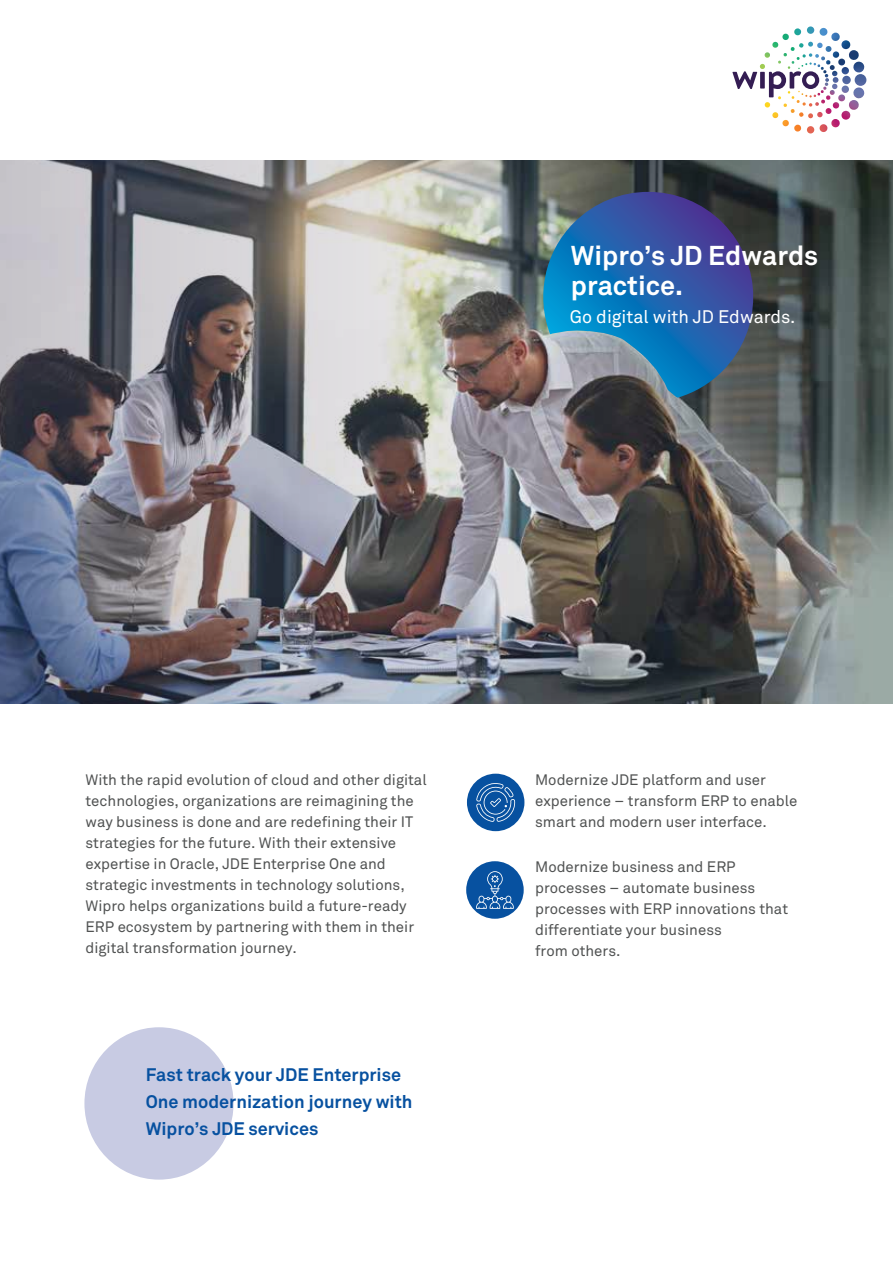
<style>
.page{position:relative;width:893px;height:1263px;background:#fff}
.page>*{position:absolute;margin:0;border:0;box-sizing:border-box;transform-origin:0 0}
.t1{font:700 27px/30px "Wipro Akkurat";color:#fff}
.t2{font:700 18px/27px "Wipro Akkurat";color:#0751a0}
.t3{font:18px "Wipro Akkurat";color:#fff}
.t4{font:15px/21px "Wipro Akkurat";color:#505252}
</style>
<div class="page">
<div style="left:84px;top:1027px;width:150px;height:152px;background:#c8cbe3;border-radius:50%"></div>
<svg style="left:732px;top:71px;width:25px;height:18px"></svg>
<div style="left:760px;top:72px;width:5px;height:17px;background:#341d53"></div>
<svg style="left:769px;top:71px;width:50px;height:26px"></svg>
<img style="left:764px;top:26px;width:95px;height:35px">
<img style="left:0;top:160px;width:893px;height:544px">
<div style="left:467px;top:774px;width:57px;height:57px;background:#0751a0;border-radius:50%"></div>
<svg style="left:476px;top:781px;width:40px;height:41px"></svg>
<div style="left:466px;top:861px;width:58px;height:58px;background:#0751a0;border-radius:50%"></div>
<svg style="left:476px;top:871px;width:38px;height:38px"></svg>
<svg style="left:536px;top:192px;width:227px;height:206px;background:#3c6797"></svg>
<h1 class="t1" style="left:571px;top:240px;width:249px">Wipro’s JD Edwards practice.</h1>
<p class="t3" style="left:570px;top:307px;width:227px">Go digital with JD Edwards.</p>
<p class="t4" style="left:86px;top:769px;width:343px">With the rapid evolution of cloud and other digital technologies, organizations are reimagining the way business is done and are redefining their IT strategies for the future. With their extensive expertise in Oracle, JDE Enterprise One and strategic investments in technology solutions, Wipro helps organizations build a future-ready ERP ecosystem by partnering with them in their digital transformation journey.</p>
<p class="t4" style="left:535px;top:769px;width:264px">Modernize JDE platform and user experience – transform ERP to enable smart and modern user interface.</p>
<p class="t4" style="left:535px;top:856px;width:254px">Modernize business and ERP processes – automate business processes with ERP innovations that differentiate your business<br>from others.</p>
<p class="t2" style="left:146px;top:1061px;width:268px">Fast track your JDE Enterprise<br>One modernization journey with<br>Wipro’s JDE services</p>
</div>
